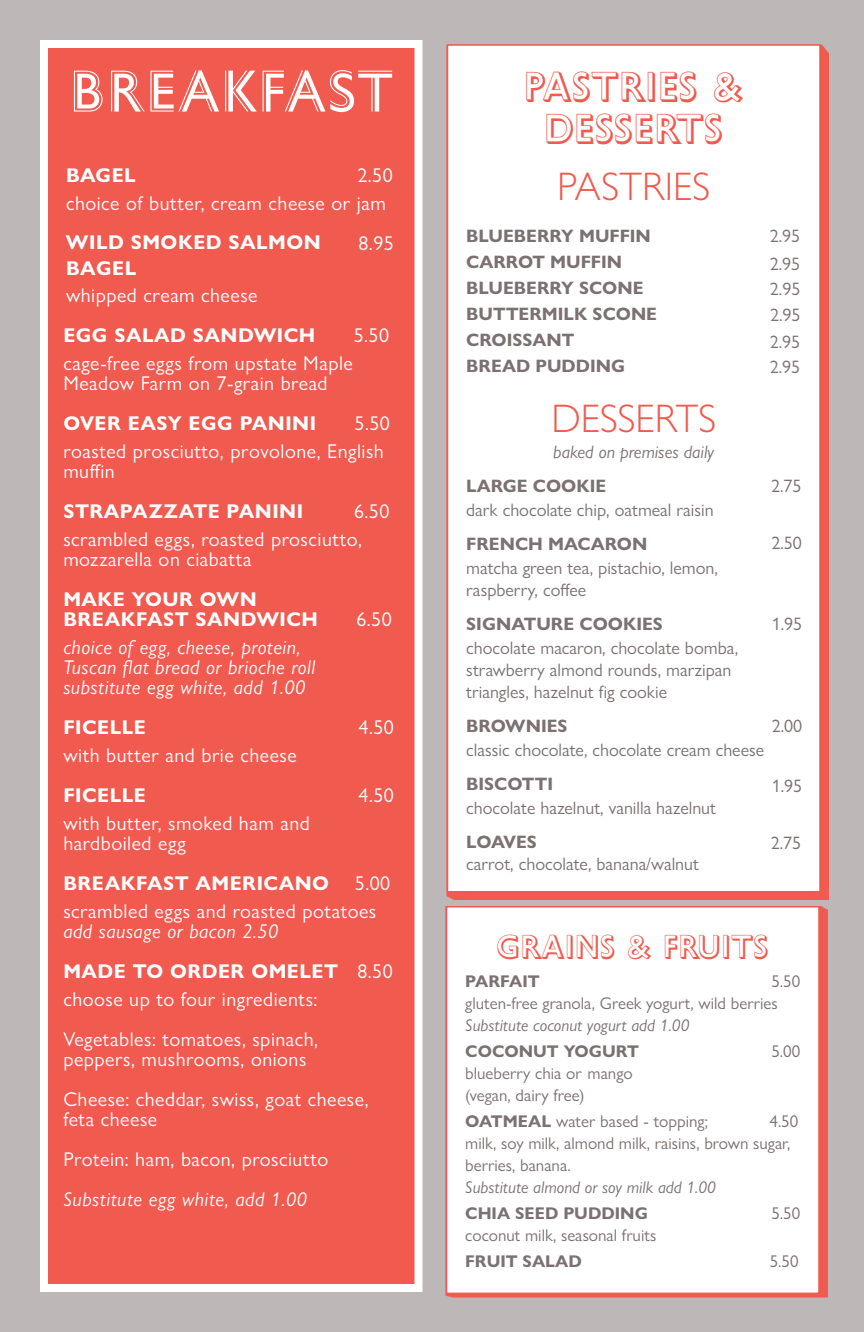
<style>
.page{position:relative;width:864px;height:1332px;background:#fff}
.page>*{position:absolute;margin:0;border:0;box-sizing:border-box;transform-origin:0 0}
.Outline_head{font:60px "Gill Sans Nova Deco";letter-spacing:.03em;color:#fff}
.juice_menu_descripti{font:40px "Gill Sans Nova Shadowed Outln";color:#f05a4f}
.juice_menu_descripti-2{font:300 40px "Gill Sans Nova";color:#f05a4f}
.juice_menu_descripti-3{font:32px "Gill Sans Nova Shadowed Outln";color:#f05a4f}
._1_col_menu_item_no{font:20px/20px "Gill Sans Nova";letter-spacing:.025em;color:#fff}
._1_col_menu_item_no-2{font:700 20px "Gill Sans Nova";letter-spacing:.025em;color:#fff}
._1_col_menu_item_no-3{font:italic 20px "Gill Sans Nova";letter-spacing:.025em;color:#fff}
.juice_menu_descripti-4{font:18px/26.2px "Gill Sans Nova";color:#7a7170;text-align:justify}
.juice_menu_descripti-5{font:700 18px "Gill Sans Nova";color:#7a7170}
.t1{font:18px "Gill Sans Nova";color:#78706e}
.juice_menu_descripti-6{font:italic 18px "Gill Sans Nova";color:#7a7170}
.juice_menu_descripti-7{font:17px/22px "Gill Sans Nova";color:#7a7170}
.juice_menu_descripti-8{font:italic 17px "Gill Sans Nova";color:#7a7170}
.juice_menu_descripti-9{font:700 17px "Gill Sans Nova";color:#7a7170}
.s1{font-weight:700}
.s2{font-weight:400}
</style>
<div class="page">
<div style="left:0;top:182px;width:864px;height:835px;background:#bdb8b7"></div>
<div style="left:0;top:1017px;width:864px;height:315px;background:#bdb8b7"></div>
<svg style="left:446px;top:45px;width:383px;height:855px;background:#ee5d52"></svg>
<div style="left:44px;top:44px;width:374px;height:1244px;background:#f05a4f"></div>
<div style="left:40px;top:40px;width:382px;height:1252px;border:8px solid #fff"></div>
<div style="left:448px;top:45px;width:372px;height:847px;background:#fff"></div>
<div style="left:447px;top:44px;width:374px;height:848px;border:2px solid #f05a4f"></div>
<svg style="left:446px;top:906px;width:382px;height:392px;background:#ed5e53"></svg>
<div style="left:446px;top:907px;width:373px;height:386px;background:#fff"></div>
<div style="left:446px;top:906px;width:374px;height:388px;border:2px solid #f05a4f"></div>
<p class="Outline_head" style="left:70px;top:52px;width:325px">BREAKFAST</p>
<p class="_1_col_menu_item_no-2" style="left:66px;top:162px;width:71px">BAGEL</p>
<p class="_1_col_menu_item_no" style="left:357px;top:165px;width:37px">2.50</p>
<p class="_1_col_menu_item_no" style="left:66px;top:193px;width:321px">choice of butter, cream cheese or jam</p>
<p class="_1_col_menu_item_no-2" style="left:66px;top:229px;width:256px">WILD SMOKED SALMON</p>
<p class="_1_col_menu_item_no" style="left:358px;top:233px;width:37px">8.95</p>
<p class="_1_col_menu_item_no" style="left:66px;top:255px;width:193px;line-height:26.8px"><span class="s1">BAGEL<br></span>whipped cream cheese</p>
<p class="_1_col_menu_item_no-2" style="left:63px;top:323px;width:253px">EGG SALAD SANDWICH</p>
<p class="_1_col_menu_item_no" style="left:354px;top:325px;width:37px">5.50</p>
<p class="_1_col_menu_item_no" style="left:63px;top:353px;width:291px">cage-free eggs from upstate Maple<br>Meadow Farm on 7-grain bread</p>
<p class="_1_col_menu_item_no-2" style="left:63px;top:411px;width:254px">OVER EASY EGG PANINI</p>
<p class="_1_col_menu_item_no" style="left:355px;top:413px;width:37px">5.50</p>
<p class="_1_col_menu_item_no" style="left:63px;top:441px;width:322px">roasted prosciutto, provolone, English muffin</p>
<p class="_1_col_menu_item_no-2" style="left:63px;top:499px;width:241px">STRAPAZZATE PANINI</p>
<p class="_1_col_menu_item_no" style="left:354px;top:501px;width:37px">6.50</p>
<p class="_1_col_menu_item_no" style="left:63px;top:529px;width:300px">scrambled eggs, roasted prosciutto, mozzarella on ciabatta</p>
<p class="_1_col_menu_item_no-2" style="left:63px;top:587px;width:195px">MAKE YOUR OWN</p>
<p class="_1_col_menu_item_no-2" style="left:63px;top:607px;width:256px">BREAKFAST SANDWICH</p>
<p class="_1_col_menu_item_no" style="left:356px;top:609px;width:37px">6.50</p>
<p class="_1_col_menu_item_no-3" style="left:63px;top:635px;width:239px">choice of egg, cheese, protein,</p>
<p class="_1_col_menu_item_no-3" style="left:63px;top:655px;width:254px">Tuscan flat bread or brioche roll</p>
<p class="_1_col_menu_item_no-3" style="left:63px;top:675px;width:244px">substitute egg white, add 1.00</p>
<p class="_1_col_menu_item_no-2" style="left:63px;top:715px;width:84px">FICELLE</p>
<p class="_1_col_menu_item_no" style="left:359px;top:717px;width:37px">4.50</p>
<p class="_1_col_menu_item_no" style="left:63px;top:745px;width:235px">with butter and brie cheese</p>
<p class="_1_col_menu_item_no-2" style="left:63px;top:783px;width:84px">FICELLE</p>
<p class="_1_col_menu_item_no" style="left:359px;top:785px;width:37px">4.50</p>
<p class="_1_col_menu_item_no" style="left:63px;top:813px;width:248px">with butter, smoked ham and</p>
<p class="_1_col_menu_item_no" style="left:63px;top:833px;width:124px">hardboiled egg</p>
<p class="_1_col_menu_item_no-2" style="left:63px;top:871px;width:267px">BREAKFAST AMERICANO</p>
<p class="_1_col_menu_item_no" style="left:355px;top:873px;width:37px">5.00</p>
<p class="_1_col_menu_item_no" style="left:63px;top:901px;width:314px">scrambled eggs and roasted potatoes</p>
<p class="_1_col_menu_item_no-3" style="left:63px;top:919px;width:217px">add sausage or bacon 2.50</p>
<p class="_1_col_menu_item_no-2" style="left:63px;top:959px;width:331px">MADE TO ORDER OMELET <span class="s2">8.50</span></p>
<p class="_1_col_menu_item_no" style="left:63px;top:989px;width:256px">choose up to four ingredients:</p>
<p class="_1_col_menu_item_no" style="left:63px;top:1029px;width:256px">Vegetables: tomatoes, spinach,</p>
<p class="_1_col_menu_item_no" style="left:63px;top:1049px;width:244px">peppers, mushrooms, onions</p>
<p class="_1_col_menu_item_no" style="left:63px;top:1089px;width:307px">Cheese: cheddar, swiss, goat cheese, feta cheese</p>
<p class="_1_col_menu_item_no" style="left:63px;top:1149px;width:266px">Protein: ham, bacon, prosciutto</p>
<p class="_1_col_menu_item_no-3" style="left:63px;top:1187px;width:245px">Substitute egg white, add 1.00</p>
<p class="juice_menu_descripti" style="left:524px;top:57px;width:221px">PASTRIES &amp;</p>
<p class="juice_menu_descripti" style="left:544px;top:99px;width:180px">DESSERTS</p>
<p class="juice_menu_descripti-2" style="left:557px;top:162px;width:155px">PASTRIES</p>
<p class="juice_menu_descripti-5" style="left:466px;top:225px;width:186px">BLUEBERRY MUFFIN</p>
<p class="juice_menu_descripti-4" style="left:770px;top:223px;width:32px">2.95</p>
<p class="juice_menu_descripti-5" style="left:466px;top:251px;width:157px">CARROT MUFFIN</p>
<p class="juice_menu_descripti-5" style="left:466px;top:277px;width:179px">BLUEBERRY SCONE</p>
<p class="juice_menu_descripti-5" style="left:466px;top:303px;width:192px">BUTTERMILK SCONE</p>
<p class="juice_menu_descripti-5" style="left:466px;top:329px;width:110px">CROISSANT</p>
<p class="juice_menu_descripti-5" style="left:466px;top:355px;width:160px">BREAD PUDDING</p>
<p class="juice_menu_descripti-2" style="left:551px;top:394px;width:166px">DESSERTS</p>
<p class="juice_menu_descripti-6" style="left:553px;top:441px;width:162px">baked on premises daily</p>
<p class="juice_menu_descripti-5" style="left:466px;top:475px;width:142px">LARGE COOKIE</p>
<p class="juice_menu_descripti-4" style="left:466px;top:497px;width:249px">dark chocolate chip, oatmeal raisin</p>
<p class="juice_menu_descripti-5" style="left:466px;top:533px;width:183px">FRENCH MACARON</p>
<p class="juice_menu_descripti-4" style="left:466px;top:555px;width:253px">matcha green tea, pistachio, lemon,</p>
<p class="juice_menu_descripti-4" style="left:466px;top:577px;width:122px">raspberry, coffee</p>
<p class="juice_menu_descripti-5" style="left:466px;top:613px;width:198px">SIGNATURE COOKIES</p>
<p class="juice_menu_descripti-4" style="left:466px;top:635px;width:273px">chocolate macaron, chocolate bomba,</p>
<p class="juice_menu_descripti-4" style="left:466px;top:657px;width:267px">strawberry almond rounds, marzipan</p>
<p class="juice_menu_descripti-4" style="left:466px;top:679px;width:203px">triangles, hazelnut fig cookie</p>
<p class="juice_menu_descripti-5" style="left:466px;top:715px;width:103px">BROWNIES</p>
<p class="juice_menu_descripti-4" style="left:466px;top:737px;width:299px">classic chocolate, chocolate cream cheese</p>
<p class="juice_menu_descripti-5" style="left:466px;top:773px;width:88px">BISCOTTI</p>
<p class="juice_menu_descripti-4" style="left:466px;top:795px;width:251px">chocolate hazelnut, vanilla hazelnut</p>
<p class="juice_menu_descripti-5" style="left:466px;top:831px;width:72px">LOAVES</p>
<p class="juice_menu_descripti-4" style="left:466px;top:851px;width:234px">carrot, chocolate, banana/walnut</p>
<p class="juice_menu_descripti-4" style="left:770px;top:250px;width:32px">2.95<br>2.95<br>2.95<br>2.95</p>
<p class="juice_menu_descripti-4" style="left:770px;top:354px;width:32px">2.95</p>
<p class="t1" style="left:771px;top:474px;width:32px">2.75</p>
<p class="t1" style="left:771px;top:532px;width:32px">2.50</p>
<p class="t1" style="left:772px;top:613px;width:32px">1.95</p>
<p class="t1" style="left:772px;top:714px;width:32px">2.00</p>
<p class="t1" style="left:772px;top:775px;width:32px">1.95</p>
<p class="t1" style="left:771px;top:832px;width:32px">2.75</p>
<p class="juice_menu_descripti-3" style="left:497px;top:923px;width:274px">GRAINS &amp; FRUITS</p>
<p class="juice_menu_descripti-9" style="left:465px;top:970px;width:76px">PARFAIT</p>
<p class="juice_menu_descripti-7" style="left:771px;top:970px;width:30px">5.50</p>
<p class="juice_menu_descripti-7" style="left:465px;top:992px;width:314px">gluten-free granola, Greek yogurt, wild berries</p>
<p class="juice_menu_descripti-8" style="left:465px;top:1015px;width:226px">Substitute coconut yogurt add 1.00</p>
<p class="juice_menu_descripti-9" style="left:465px;top:1040px;width:175px">COCONUT YOGURT</p>
<p class="juice_menu_descripti-7" style="left:771px;top:1040px;width:30px">5.00</p>
<p class="juice_menu_descripti-7" style="left:465px;top:1062px;width:169px">blueberry chia or mango</p>
<p class="juice_menu_descripti-7" style="left:465px;top:1084px;width:121px">(vegan, dairy free)</p>
<p class="juice_menu_descripti-7" style="left:465px;top:1110px;width:244px"><span class="s1">OATMEAL</span> water based - topping;</p>
<p class="juice_menu_descripti-7" style="left:770px;top:1110px;width:30px">4.50</p>
<p class="juice_menu_descripti-7" style="left:465px;top:1132px;width:327px">milk, soy milk, almond milk, raisins, brown sugar, berries, banana.</p>
<p class="juice_menu_descripti-8" style="left:465px;top:1177px;width:252px">Substitute almond or soy milk add 1.00</p>
<p class="juice_menu_descripti-9" style="left:465px;top:1202px;width:184px">CHIA SEED PUDDING</p>
<p class="juice_menu_descripti-7" style="left:771px;top:1202px;width:30px">5.50</p>
<p class="juice_menu_descripti-7" style="left:465px;top:1224px;width:193px">coconut milk, seasonal fruits</p>
<p class="juice_menu_descripti-9" style="left:465px;top:1250px;width:118px">FRUIT SALAD</p>
<p class="juice_menu_descripti-7" style="left:770px;top:1250px;width:30px">5.50</p>
</div>
